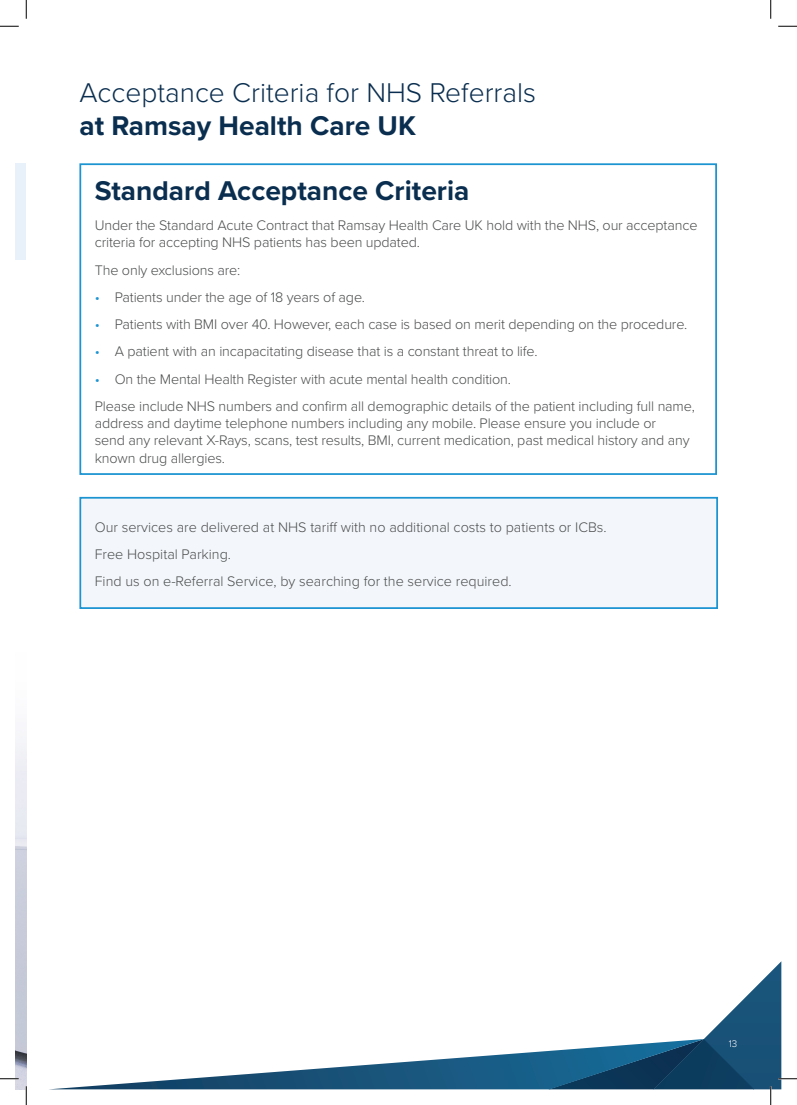
<style>
.page{position:relative;width:797px;height:1105px;background:#fff}
.page>*{position:absolute;margin:0;border:0;box-sizing:border-box;transform-origin:0 0}
.t1{font:300 28.12px/33.8px "Proxima Nova";color:#0a2e4f}
.t2{font:700 28.12px "Proxima Nova";color:#0a2e4f}
.DESC{font:300 14.38px/17.2px "Proxima Nova";letter-spacing:-.01em;color:#4b4c4d}
.t3{font:300 10px "Proxima Nova";color:#fff}
.s1{font-weight:700}
.s2{color:#1c94d2}
</style>
<div class="page">
<img style="left:16px;top:738px;width:10px;height:351px">
<div style="left:16px;top:163px;width:10px;height:97px;background:#e8f1f9"></div>
<div style="left:79px;top:163px;width:638px;height:312px;border:2px solid #1c94d2"></div>
<div style="left:79px;top:497px;width:639px;height:112px;background:#f3f7fb;border:2px solid #1c94d2"></div>
<svg style="left:0;top:25px;width:19px;height:2px"></svg>
<svg style="left:778px;top:25px;width:19px;height:2px"></svg>
<svg style="left:0;top:1078px;width:19px;height:1px"></svg>
<svg style="left:25px;top:0;width:2px;height:19px"></svg>
<svg style="left:25px;top:1086px;width:2px;height:19px"></svg>
<svg style="left:770px;top:0;width:1px;height:19px"></svg>
<svg style="left:49px;top:961px;width:748px;height:144px"></svg>
<h2 class="t1" style="left:79px;top:74px;width:458px">Acceptance Criteria for NHS Referrals <span class="s1">at Ramsay Health Care UK</span></h2>
<h2 class="t2" style="left:95px;top:169px;width:376px">Standard Acceptance Criteria</h2>
<p class="DESC" style="left:95px;top:216px;width:604px">Under the Standard Acute Contract that Ramsay Health Care UK hold with the NHS, our acceptance criteria for accepting NHS patients has been updated.</p>
<p class="DESC" style="left:95px;top:260px;width:147px">The only exclusions are:</p>
<p class="DESC" style="left:95px;top:288px;width:272px"><span class="s2">•</span> Patients under the age of 18 years of age.</p>
<p class="DESC" style="left:95px;top:315px;width:594px"><span class="s2">•</span> Patients with BMI over 40. However, each case is based on merit depending on the procedure.</p>
<p class="DESC" style="left:95px;top:342px;width:444px"><span class="s2">•</span> A patient with an incapacitating disease that is a constant threat to life.</p>
<p class="DESC" style="left:95px;top:369px;width:418px"><span class="s2">•</span> On the Mental Health Register with acute mental health condition.</p>
<p class="DESC" style="left:95px;top:397px;width:601px">Please include NHS numbers and confirm all demographic details of the patient including full name, address and daytime telephone numbers including any mobile. Please ensure you include or<br>send any relevant X-Rays, scans, test results, BMI, current medication, past medical history and any known drug allergies.</p>
<p class="DESC" style="left:95px;top:518px;width:513px">Our services are delivered at NHS tariff with no additional costs to patients or ICBs.</p>
<p class="DESC" style="left:95px;top:545px;width:138px">Free Hospital Parking.</p>
<p class="DESC" style="left:95px;top:572px;width:418px">Find us on e-Referral Service, by searching for the service required.</p>
<p class="t3" style="left:728px;top:1036px;width:10px">13</p>
</div>
